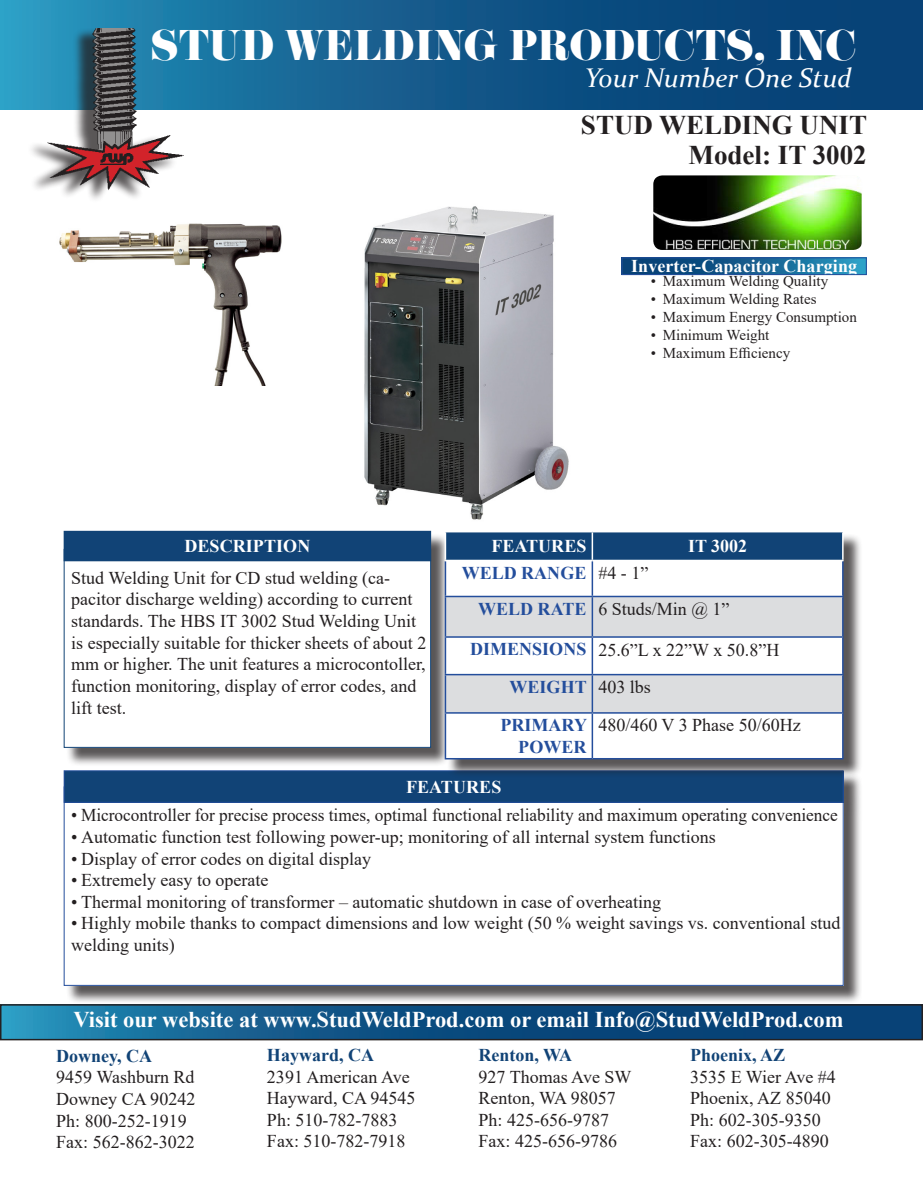
<style>
.page{position:relative;width:923px;height:1193px;background:#fff}
.page>*{position:absolute;margin:0;border:0;box-sizing:border-box;transform-origin:0 0}
.t1{font:37.5px "Eloquent JF Small Caps Pro";color:#fff}
.t2{font:700 27px "Times New Roman";color:#231f20}
.t3{font:italic 27px "Constantia";color:#fff}
.t4{font:700 22.5px "Times New Roman";color:#fff}
.t5{font:18px/21.6px "Times New Roman";color:#231f20}
.t6{font:18px "Times New Roman";color:#231f20;scale:.96 1}
.t7{font:700 18px "Times New Roman";letter-spacing:.005em;color:#fff}
.t8{font:700 18px/21.6px "Times New Roman";color:#244e9c;text-align:right}
.t9{font:700 18px "Times New Roman";color:#114376}
.t10{font:15px "Times New Roman";color:#231f20}
</style>
<div class="page">
<svg style="left:0;top:0;width:922px;height:110px;background:#11598a"></svg>
<svg style="left:3px;top:1007px;width:916px;height:30px;background:#0f5687"></svg>
<img style="left:653px;top:175px;width:209px;height:75px">
<svg style="left:623px;top:259px;width:241px;height:14px;background:#146292"></svg>
<div style="left:621px;top:257px;width:245px;height:18px;border:1px solid #244e9c"></div>
<img style="left:295px;top:206px;width:274px;height:327px">
<div style="left:66px;top:772px;width:796px;height:232px;background:#231f20;opacity:.75"></div>
<div style="left:64px;top:787px;width:779px;height:198px;background:#fff"></div>
<div style="left:64px;top:770px;width:779px;height:32px;background:#114376"></div>
<div style="left:64px;top:770px;width:779px;height:32px;border:1px solid #244e9c"></div>
<div style="left:66px;top:533px;width:383px;height:233px;background:#231f20;opacity:.75"></div>
<div style="left:64px;top:549px;width:366px;height:198px;background:#fff"></div>
<div style="left:64px;top:531px;width:366px;height:30px;background:#114376"></div>
<div style="left:447px;top:533px;width:415px;height:245px;background:#231f20;opacity:.75"></div>
<svg style="left:446px;top:561px;width:396px;height:197px"></svg>
<svg style="left:446px;top:597px;width:396px;height:115px;fill:#dcdddf"></svg>
<hr style="left:444px;top:561px;width:2px;height:35px;background:#244e9c">
<hr style="left:591px;top:561px;width:2px;height:35px;background:#244e9c">
<hr style="left:842px;top:561px;width:1px;height:35px;background:#244e9c">
<hr style="left:444px;top:596px;width:148px;height:1px;background:#244e9c">
<hr style="left:444px;top:597px;width:2px;height:39px;background:#244e9c">
<hr style="left:592px;top:596px;width:251px;height:1px;background:#244e9c">
<hr style="left:591px;top:597px;width:2px;height:39px;background:#244e9c">
<hr style="left:842px;top:597px;width:1px;height:39px;background:#244e9c">
<hr style="left:444px;top:636px;width:148px;height:2px;background:#244e9c">
<hr style="left:444px;top:638px;width:2px;height:36px;background:#244e9c">
<hr style="left:592px;top:636px;width:251px;height:2px;background:#244e9c">
<hr style="left:591px;top:638px;width:2px;height:36px;background:#244e9c">
<hr style="left:842px;top:638px;width:1px;height:36px;background:#244e9c">
<hr style="left:444px;top:674px;width:148px;height:1px;background:#244e9c">
<hr style="left:444px;top:675px;width:2px;height:37px;background:#244e9c">
<hr style="left:592px;top:674px;width:251px;height:1px;background:#244e9c">
<hr style="left:591px;top:675px;width:2px;height:37px;background:#244e9c">
<hr style="left:842px;top:675px;width:1px;height:37px;background:#244e9c">
<hr style="left:444px;top:712px;width:148px;height:1px;background:#244e9c">
<hr style="left:444px;top:713px;width:2px;height:45px;background:#244e9c">
<hr style="left:592px;top:712px;width:251px;height:1px;background:#244e9c">
<hr style="left:591px;top:713px;width:2px;height:45px;background:#244e9c">
<hr style="left:842px;top:713px;width:1px;height:45px;background:#244e9c">
<hr style="left:444px;top:758px;width:148px;height:1px;background:#244e9c">
<hr style="left:592px;top:758px;width:251px;height:1px;background:#244e9c">
<hr style="left:444px;top:531px;width:148px;height:1px;background:#fff">
<hr style="left:444px;top:532px;width:2px;height:28px;background:#fff">
<svg style="left:445px;top:531px;width:398px;height:29px;background:#204f7e"></svg>
<hr style="left:444px;top:560px;width:148px;height:1px;background:#fff">
<hr style="left:592px;top:560px;width:251px;height:1px;background:#fff">
<img style="left:59px;top:223px;width:223px;height:162px">
<div style="left:27px;top:27px;width:150px;height:177px;background:#231f20;opacity:.75"></div>
<img style="left:45px;top:28px;width:139px;height:163px">
<p class="t1" style="left:151px;top:19px;width:707px">STUD WELDING PRODUCTS, INC</p>
<p class="t3" style="left:585px;top:60px;width:268px">Your Number One Stud</p>
<p class="t2" style="left:581px;top:105px;width:288px">STUD WELDING UNIT</p>
<p class="t2" style="left:688px;top:135px;width:180px">Model: IT 3002</p>
<p class="t7" style="left:631px;top:253px;width:227px">Inverter-Capacitor Charging</p>
<p class="t10" style="left:651px;top:270px;width:179px">• Maximum Welding Quality</p>
<p class="t10" style="left:651px;top:288px;width:167px">• Maximum Welding Rates</p>
<p class="t10" style="left:651px;top:306px;width:207px">• Maximum Energy Consumption</p>
<p class="t10" style="left:651px;top:324px;width:120px">• Minimum Weight</p>
<p class="t10" style="left:651px;top:342px;width:141px">• Maximum Efficiency</p>
<p class="t7" style="left:184px;top:533px;width:127px">DESCRIPTION</p>
<p class="t7" style="left:491px;top:533px;width:96px">FEATURES</p>
<p class="t7" style="left:688px;top:533px;width:61px">IT 3002</p>
<p class="t8" style="left:462px;top:561px;width:126px">WELD RANGE</p>
<p class="t5" style="left:598px;top:561px;width:51px">#4 - 1”</p>
<p class="t8" style="left:478px;top:597px;width:110px">WELD RATE</p>
<p class="t5" style="left:598px;top:597px;width:133px">6 Studs/Min @ 1”</p>
<p class="t8" style="left:470px;top:638px;width:118px">DIMENSIONS</p>
<p class="t5" style="left:598px;top:638px;width:182px">25.6”L x 22”W x 50.8”H</p>
<p class="t8" style="left:509px;top:675px;width:79px">WEIGHT</p>
<p class="t5" style="left:598px;top:675px;width:54px">403 lbs</p>
<p class="t8" style="left:500px;top:713px;width:88px">PRIMARY<br>POWER</p>
<p class="t5" style="left:598px;top:714px;width:204px">480/460 V 3 Phase 50/60Hz</p>
<p class="t5" style="left:71px;top:566px;width:356px">Stud Welding Unit for CD stud welding (ca&shy;pacitor discharge welding) according to current standards. The HBS IT 3002 Stud Welding Unit is especially suitable for thicker sheets of about 2 mm or higher. The unit features a microcontoller, function monitoring, display of error codes, and lift test.</p>
<p class="t7" style="left:406px;top:773px;width:97px">FEATURES</p>
<p class="t6" style="left:71px;top:802px;width:800px">• Microcontroller for precise process times, optimal functional reliability and maximum operating convenience</p>
<p class="t5" style="left:71px;top:825px;width:646px">• Automatic function test following power-up; monitoring of all internal system functions</p>
<p class="t5" style="left:71px;top:847px;width:301px">• Display of error codes on digital display</p>
<p class="t5" style="left:71px;top:868px;width:199px">• Extremely easy to operate</p>
<p class="t5" style="left:71px;top:890px;width:591px">• Thermal monitoring of transformer – automatic shutdown in case of overheating</p>
<p class="t5" style="left:71px;top:912px;width:770px">• Highly mobile thanks to compact dimensions and low weight (50 % weight savings vs. conventional stud welding units)</p>
<p class="t4" style="left:73px;top:1003px;width:771px">Visit our website at www.StudWeldProd.com or email Info@StudWeldProd.com</p>
<p class="t9" style="left:56px;top:1042px;width:97px">Downey, CA</p>
<p class="t5" style="left:56px;top:1065px;width:140px">9459 Washburn Rd</p>
<p class="t5" style="left:56px;top:1087px;width:140px">Downey CA 90242</p>
<p class="t5" style="left:56px;top:1109px;width:132px">Ph: 800-252-1919</p>
<p class="t5" style="left:56px;top:1130px;width:140px">Fax: 562-862-3022</p>
<p class="t9" style="left:267px;top:1042px;width:108px">Hayward, CA</p>
<p class="t5" style="left:267px;top:1065px;width:144px">2391 American Ave</p>
<p class="t5" style="left:267px;top:1086px;width:150px">Hayward, CA 94545</p>
<p class="t5" style="left:267px;top:1108px;width:132px">Ph: 510-782-7883</p>
<p class="t5" style="left:267px;top:1130px;width:140px">Fax: 510-782-7918</p>
<p class="t9" style="left:478px;top:1042px;width:95px">Renton, WA</p>
<p class="t5" style="left:478px;top:1065px;width:154px">927 Thomas Ave SW</p>
<p class="t5" style="left:478px;top:1086px;width:139px">Renton, WA 98057</p>
<p class="t5" style="left:478px;top:1108px;width:132px">Ph: 425-656-9787</p>
<p class="t5" style="left:478px;top:1130px;width:140px">Fax: 425-656-9786</p>
<p class="t9" style="left:690px;top:1042px;width:97px">Phoenix, AZ</p>
<p class="t5" style="left:690px;top:1065px;width:147px">3535 E Wier Ave #4</p>
<p class="t5" style="left:690px;top:1086px;width:142px">Phoenix, AZ 85040</p>
<p class="t5" style="left:690px;top:1108px;width:132px">Ph: 602-305-9350</p>
<p class="t5" style="left:690px;top:1130px;width:140px">Fax: 602-305-4890</p>
</div>
